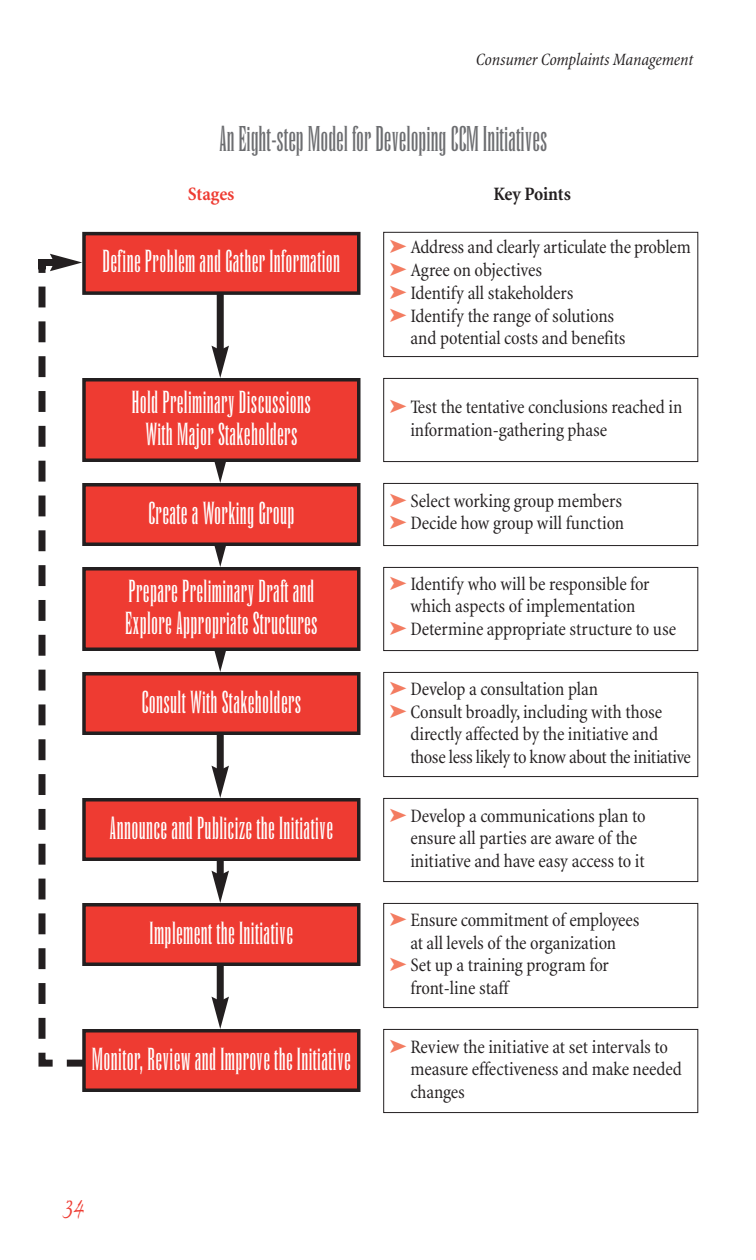
<style>
.page{position:relative;width:756px;height:1260px;background:#fff}
.page>*{position:absolute;margin:0;border:0;box-sizing:border-box;transform-origin:0 0}
.t1{font:condensed 31.5px "Runic";color:#6c6d70}
.t2{font:31.5px "Ex Ponto";color:#ee3b32;scale:.85 1}
.t3{font:condensed 28px/31.5px "Runic";letter-spacing:.01em;color:#fff;text-align:center}
.t4{font:condensed 19.25px/22.8px "Minion";letter-spacing:-.005em;color:#231f20}
.t5{font:700 condensed 19.25px "Minion";letter-spacing:-.015em;color:#231f20}
.t6{font:700 condensed 19.25px "Minion";letter-spacing:-.005em;color:#ee3b32}
.t7{font:italic condensed 17.5px "Minion";letter-spacing:-.01em;color:#231f20}
.s1{color:#f37c61}
</style>
<div class="page">
<svg style="left:38px;top:256px;width:179px;height:811px"></svg>
<div style="left:383px;top:232px;width:315px;height:125px;border:1px solid #231f20"></div>
<div style="left:383px;top:378px;width:315px;height:84px;border:1px solid #231f20"></div>
<div style="left:383px;top:483px;width:315px;height:63px;border:1px solid #231f20"></div>
<div style="left:383px;top:567px;width:315px;height:84px;border:1px solid #231f20"></div>
<div style="left:383px;top:672px;width:315px;height:105px;border:1px solid #231f20"></div>
<div style="left:383px;top:798px;width:315px;height:84px;border:1px solid #231f20"></div>
<div style="left:383px;top:903px;width:315px;height:105px;border:1px solid #231f20"></div>
<div style="left:383px;top:1029px;width:315px;height:84px;border:1px solid #231f20"></div>
<div style="left:217px;top:294px;width:7px;height:58px;background:#231f20"></div>
<svg style="left:211px;top:346px;width:18px;height:32px"></svg>
<svg style="left:211px;top:462px;width:15px;height:21px"></svg>
<svg style="left:211px;top:546px;width:15px;height:21px"></svg>
<svg style="left:211px;top:651px;width:15px;height:21px"></svg>
<div style="left:217px;top:735px;width:7px;height:37px;background:#231f20"></div>
<svg style="left:211px;top:766px;width:18px;height:32px"></svg>
<div style="left:217px;top:861px;width:7px;height:16px;background:#231f20"></div>
<svg style="left:211px;top:871px;width:18px;height:32px"></svg>
<div style="left:217px;top:966px;width:7px;height:37px;background:#231f20"></div>
<svg style="left:211px;top:997px;width:18px;height:32px"></svg>
<div style="left:84px;top:234px;width:275px;height:59px;background:#ee3b32"></div>
<div style="left:82px;top:232px;width:278px;height:63px;border:4px solid #231f20"></div>
<div style="left:84px;top:380px;width:275px;height:80px;background:#ee3b32"></div>
<div style="left:82px;top:378px;width:278px;height:84px;border:4px solid #231f20"></div>
<div style="left:84px;top:485px;width:275px;height:59px;background:#ee3b32"></div>
<div style="left:82px;top:483px;width:278px;height:63px;border:4px solid #231f20"></div>
<div style="left:84px;top:569px;width:275px;height:80px;background:#ee3b32"></div>
<div style="left:82px;top:567px;width:278px;height:84px;border:4px solid #231f20"></div>
<div style="left:84px;top:674px;width:275px;height:59px;background:#ee3b32"></div>
<div style="left:82px;top:672px;width:278px;height:63px;border:4px solid #231f20"></div>
<div style="left:84px;top:800px;width:275px;height:59px;background:#ee3b32"></div>
<div style="left:82px;top:798px;width:278px;height:63px;border:4px solid #231f20"></div>
<div style="left:84px;top:905px;width:275px;height:59px;background:#ee3b32"></div>
<div style="left:82px;top:903px;width:278px;height:63px;border:4px solid #231f20"></div>
<div style="left:84px;top:1031px;width:275px;height:59px;background:#ee3b32"></div>
<div style="left:82px;top:1029px;width:278px;height:63px;border:4px solid #231f20"></div>
<p class="t7" style="left:476px;top:52px;width:219px">Consumer Complaints Management</p>
<h1 class="t1" style="left:219px;top:126px;width:329px">An Eight-step Model for Developing CCM Initiatives</h1>
<p class="t6" style="left:188px;top:187px;width:48px">Stages</p>
<p class="t5" style="left:494px;top:187px;width:79px">Key Points</p>
<p class="t4" style="left:389px;top:238px;width:303px"><span class="s1">➤</span> Address and clearly articulate the problem</p>
<p class="t4" style="left:389px;top:260px;width:154px"><span class="s1">➤</span> Agree on objectives</p>
<p class="t4" style="left:389px;top:283px;width:186px"><span class="s1">➤</span> Identify all stakeholders</p>
<p class="t4" style="left:389px;top:306px;width:227px"><span class="s1">➤</span> Identify the range of solutions</p>
<p class="t4" style="left:410px;top:329px;width:217px">and potential costs and benefits</p>
<h2 class="t3" style="left:102px;top:248px;width:239px">Define Problem and Gather Information</h2>
<h2 class="t3" style="left:132px;top:388px;width:181px">Hold Preliminary Discussions<br>With Major Stakeholders</h2>
<h2 class="t3" style="left:148px;top:499px;width:148px">Create a Working Group</h2>
<h2 class="t3" style="left:125px;top:577px;width:194px;text-align:left">Prepare Preliminary Draft and<br>Explore Appropriate Structures</h2>
<h2 class="t3" style="left:141px;top:688px;width:161px">Consult With Stakeholders</h2>
<h2 class="t3" style="left:110px;top:814px;width:225px">Announce and Publicize the Initiative</h2>
<h2 class="t3" style="left:150px;top:919px;width:145px">Implement the Initiative</h2>
<h2 class="t3" style="left:92px;top:1045px;width:260px">Monitor, Review and Improve the Initiative</h2>
<p class="t4" style="left:410px;top:397px;width:274px;text-indent:-21px"><span class="s1">➤</span> Test the tentative conclusions reached in information-gathering phase</p>
<p class="t4" style="left:389px;top:491px;width:236px"><span class="s1">➤</span> Select working group members <span class="s1">➤</span> Decide how group will function</p>
<p class="t4" style="left:389px;top:574px;width:262px"><span class="s1">➤</span> Identify who will be responsible for</p>
<p class="t4" style="left:410px;top:597px;width:227px">which aspects of implementation</p>
<p class="t4" style="left:389px;top:619px;width:288px"><span class="s1">➤</span> Determine appropriate structure to use</p>
<p class="t4" style="left:389px;top:679px;width:210px"><span class="s1">➤</span> Develop a consultation plan</p>
<p class="t4" style="left:389px;top:702px;width:274px"><span class="s1">➤</span> Consult broadly, including with those</p>
<p class="t4" style="left:410px;top:724px;width:249px">directly affected by the initiative and</p>
<p class="t4" style="left:410px;top:747px;width:282px">those less likely to know about the initiative</p>
<p class="t4" style="left:410px;top:806px;width:237px;text-indent:-21px"><span class="s1">➤</span> Develop a communications plan to ensure all parties are aware of the initiative and have easy access to it</p>
<p class="t4" style="left:389px;top:910px;width:252px"><span class="s1">➤</span> Ensure commitment of employees</p>
<p class="t4" style="left:410px;top:933px;width:207px">at all levels of the organization</p>
<p class="t4" style="left:389px;top:955px;width:221px"><span class="s1">➤</span> Set up a training program for</p>
<p class="t4" style="left:410px;top:978px;width:100px">front-line staff</p>
<p class="t4" style="left:410px;top:1037px;width:273px;text-indent:-21px"><span class="s1">➤</span> Review the initiative at set intervals to measure effectiveness and make needed changes</p>
<h1 class="t2" style="left:63px;top:1195px;width:26px">34</h1>
</div>
